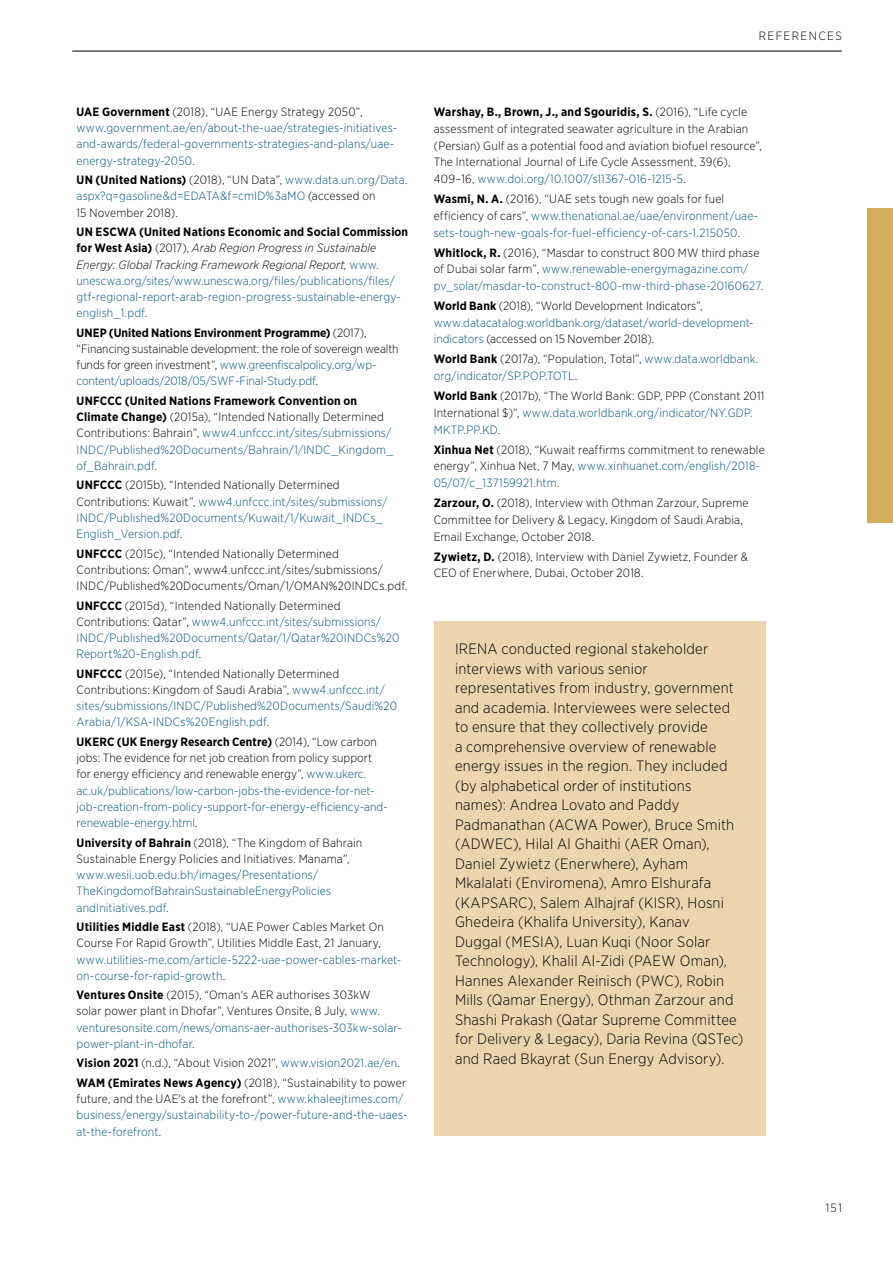
<style>
.page{position:relative;width:893px;height:1263px;background:#fff}
.page>*{position:absolute;margin:0;border:0;box-sizing:border-box;transform-origin:0 0}
.t1{font:300 15px/19.5px "Gotham Narrow";letter-spacing:.015em;color:#000}
.t2{font:300 12px/16.2px "Gotham Narrow";letter-spacing:.01em;color:#005478}
.t3{font:300 12px/16.8px "Gotham Narrow";letter-spacing:.01em;color:#000}
.t4{font:300 12px "Gotham Narrow";letter-spacing:.12em;color:#000}
.s1{font-weight:700;color:#000}
.s2{color:#000}
.s3{font-style:italic;color:#000}
.s4{font-weight:700}
.s5{color:#005478}
</style>
<div class="page">
<div style="left:867px;top:208px;width:26px;height:315px;background:#d4ae5f"></div>
<hr style="left:72px;top:51px;width:770px;height:1px;background:#000">
<div style="left:434px;top:621px;width:331px;height:514px;background:#ecd4ae"></div>
<p class="t4" style="left:759px;top:29px;width:85px">REFERENCES</p>
<p class="t2" style="left:77px;top:103px;width:322px"><span class="s1">UAE Government</span> <span class="s2">(2018), “UAE Energy Strategy 2050”, </span>www.government.ae/en/about-the-uae/strategies-initiatives&shy;and-awards/federal-governments-strategies-and-plans/uae&shy;energy-strategy-2050<span class="s2">.</span></p>
<p class="t2" style="left:77px;top:171px;width:332px"><span class="s1">UN (United Nations)</span> <span class="s2">(2018), “UN Data”,</span> www.data.un.org/Data. aspx?q=gasoline&amp;d=EDATA&amp;f=cmID%3aMO <span class="s2">(accessed on<br>15 November 2018).</span></p>
<p class="t2" style="left:77px;top:223px;width:333px"><span class="s1">UN ESCWA (United Nations Economic and Social Commission for West Asia)</span> <span class="s2">(2017),</span> <span class="s3">Arab Region Progress in Sustainable Energy: Global Tracking Framework Regional Report,</span> www. unescwa.org/sites/www.unescwa.org/files/publications/files/ gtf-regional-report-arab-region-progress-sustainable-energy&shy;english_1.pdf<span class="s2">.</span></p>
<p class="t3" style="left:77px;top:324px;width:324px;line-height:16.2px"><span class="s4">UNEP (United Nations Environment Programme)</span> (2017), “Financing sustainable development: the role of sovereign wealth funds for green investment”, <span class="s5">www.greenfiscalpolicy.org/wp&shy;content/uploads/2018/05/SWF-Final-Study.pdf</span>.</p>
<p class="t2" style="left:77px;top:392px;width:318px"><span class="s1">UNFCCC (United Nations Framework Convention on Climate Change)</span> <span class="s2">(2015a), “Intended Nationally Determined Contributions: Bahrain”,</span> www4.unfccc.int/sites/submissions/ INDC/Published%20Documents/Bahrain/1/INDC_Kingdom_ of_Bahrain.pdf<span class="s2">.</span></p>
<p class="t2" style="left:77px;top:477px;width:312px"><span class="s1">UNFCCC</span> <span class="s2">(2015b), “Intended Nationally Determined Contributions: Kuwait”,</span> www4.unfccc.int/sites/submissions/ INDC/Published%20Documents/Kuwait/1/Kuwait_INDCs_ English_Version.pdf<span class="s2">.</span></p>
<p class="t3" style="left:77px;top:545px;width:332px;line-height:16.2px"><span class="s4">UNFCCC</span> (2015c), “Intended Nationally Determined<br>Contributions: Oman”, www4.unfccc.int/sites/submissions/<br>INDC/Published%20Documents/Oman/1/OMAN%20INDCs.pdf.</p>
<p class="t2" style="left:77px;top:597px;width:324px"><span class="s1">UNFCCC</span> <span class="s2">(2015d), “Intended Nationally Determined Contributions: Qatar”,</span> www4.unfccc.int/sites/submissions/ INDC/Published%20Documents/Qatar/1/Qatar%20INDCs%20<br>Report%20-English.pdf<span class="s2">.</span></p>
<p class="t2" style="left:77px;top:665px;width:322px"><span class="s1">UNFCCC</span> <span class="s2">(2015e), “Intended Nationally Determined Contributions: Kingdom of Saudi Arabia”,</span> www4.unfccc.int/ sites/submissions/INDC/Published%20Documents/Saudi%20<br>Arabia/1/KSA-INDCs%20English.pdf<span class="s2">.</span></p>
<p class="t2" style="left:77px;top:733px;width:313px"><span class="s1">UKERC (UK Energy Research Centre)</span> <span class="s2">(2014), “Low carbon jobs: The evidence for net job creation from policy support for energy efficiency and renewable energy”,</span> www.ukerc. ac.uk/publications/low-carbon-jobs-the-evidence-for-net&shy;job-creation-from-policy-support-for-energy-efficiency-and&shy;renewable-energy.html<span class="s2">.</span></p>
<p class="t3" style="left:77px;top:834px;width:287px;line-height:16.2px"><span class="s4">University of Bahrain</span> (2018), “The Kingdom of Bahrain<br>Sustainable Energy Policies and Initiatives. Manama”,</p>
<p class="t2" style="left:77px;top:866px;width:256px">www.wesii.uob.edu.bh/images/Presentations/<br>TheKingdomofBahrainSustainableEnergyPolicies andInitiatives.pdf<span class="s2">.</span></p>
<p class="t3" style="left:77px;top:918px;width:309px;line-height:16.2px"><span class="s4">Utilities Middle East</span> (2018), “UAE Power Cables Market On<br>Course For Rapid Growth”, Utilities Middle East, 21 January,</p>
<p class="t2" style="left:77px;top:951px;width:326px">www.utilities-me.com/article-5222-uae-power-cables-market&shy;on-course-for-rapid-growth<span class="s2">.</span></p>
<p class="t2" style="left:77px;top:986px;width:327px"><span class="s1">Ventures Onsite</span> <span class="s2">(2015), “Oman's AER authorises 303kW<br>solar power plant in Dhofar”, Ventures Onsite, 8 July,</span> www. venturesonsite.com/news/omans-aer-authorises-303kw-solar&shy;power-plant-in-dhofar<span class="s2">.</span></p>
<p class="t3" style="left:77px;top:1053px;width:331px;line-height:19.5px"><span class="s4">Vision 2021</span> (n.d.), “About Vision 2021”, <span class="s5">www.vision2021.ae/en</span>.<br><span class="s4">WAM (Emirates News Agency)</span> (2018), “Sustainability to power</p>
<p class="t2" style="left:77px;top:1090px;width:333px"><span class="s2">future, and the UAE's at the forefront”,</span> www.khaleejtimes.com/ business/energy/sustainability-to-/power-future-and-the-uaes&shy;at-the-forefront<span class="s2">.</span></p>
<p class="t3" style="left:434px;top:103px;width:330px"><span class="s4">Warshay, B., Brown, J., and Sgouridis, S.</span> (2016), “Life cycle assessment of integrated seawater agriculture in the Arabian (Persian) Gulf as a potential food and aviation biofuel resource”, The International Journal of Life Cycle Assessment, 39(6), 409–16, <span class="s5">www.doi.org/10.1007/s11367-016-1215-5</span>.</p>
<p class="t2" style="left:434px;top:190px;width:326px;line-height:16.8px"><span class="s1">Wasmi, N. A.</span> <span class="s2">(2016), “UAE sets tough new goals for fuel efficiency of cars”,</span> www.thenational.ae/uae/environment/uae&shy;sets-tough-new-goals-for-fuel-efficiency-of-cars-1.215050<span class="s2">.</span></p>
<p class="t2" style="left:434px;top:244px;width:331px;line-height:16.8px"><span class="s1">Whitlock, R.</span> <span class="s2">(2016), “Masdar to construct 800 MW third phase of Dubai solar farm”,</span> www.renewable-energymagazine.com/ pv_solar/masdar-to-construct-800-mw-third-phase-20160627<span class="s2">.</span></p>
<p class="t2" style="left:434px;top:297px;width:321px;line-height:16.8px"><span class="s1">World Bank</span> <span class="s2">(2018), “World Development Indicators”, </span>www.datacatalog.worldbank.org/dataset/world-development&shy;indicators <span class="s2">(accessed on 15 November 2018).</span></p>
<p class="t2" style="left:434px;top:350px;width:326px;line-height:16.8px"><span class="s1">World Bank</span> <span class="s2">(2017a), “Population, Total”,</span> www.data.worldbank. org/indicator/SP.POP.TOTL<span class="s2">.</span></p>
<p class="t3" style="left:434px;top:387px;width:332px"><span class="s4">World Bank</span> (2017b), “The World Bank: GDP, PPP (Constant 2011<br>International $)”, <span class="s5">www.data.worldbank.org/indicator/NY.GDP.<br>MKTP.PP.KD</span>.</p>
<p class="t3" style="left:434px;top:441px;width:333px"><span class="s4">Xinhua Net</span> (2018), “Kuwait reaffirms commitment to renewable energy”, Xinhua Net, 7 May, <span class="s5">www.xinhuanet.com/english/2018-<br>05/07/c_137159921.htm</span>.</p>
<p class="t3" style="left:434px;top:494px;width:316px"><span class="s4">Zarzour, O.</span> (2018), Interview with Othman Zarzour, Supreme<br>Committee for Delivery &amp; Legacy, Kingdom of Saudi Arabia,<br>Email Exchange, October 2018.</p>
<p class="t3" style="left:434px;top:548px;width:316px"><span class="s4">Zywietz, D.</span> (2018), Interview with Daniel Zywietz, Founder &amp;<br>CEO of Enerwhere, Dubai, October 2018.</p>
<p class="t1" style="left:455px;top:639px;width:290px">IRENA conducted regional stakeholder interviews with various senior representatives from industry, government and academia. Interviewees were selected to ensure that they collectively provide<br>a comprehensive overview of renewable energy issues in the region. They included (by alphabetical order of institutions names): Andrea Lovato and Paddy Padmanathan (ACWA Power), Bruce Smith (ADWEC), Hilal Al Ghaithi (AER Oman), Daniel Zywietz (Enerwhere), Ayham Mkalalati (Enviromena), Amro Elshurafa (KAPSARC), Salem Alhajraf (KISR), Hosni Ghedeira (Khalifa University), Kanav<br>Duggal (MESIA), Luan Kuqi (Noor Solar Technology), Khalil Al-Zidi (PAEW Oman), Hannes Alexander Reinisch (PWC), Robin Mills (Qamar Energy), Othman Zarzour and Shashi Prakash (Qatar Supreme Committee for Delivery &amp; Legacy), Daria Revina (QSTec) and Raed Bkayrat (Sun Energy Advisory).</p>
<p class="t3" style="left:826px;top:1199px;width:18px">151</p>
</div>
